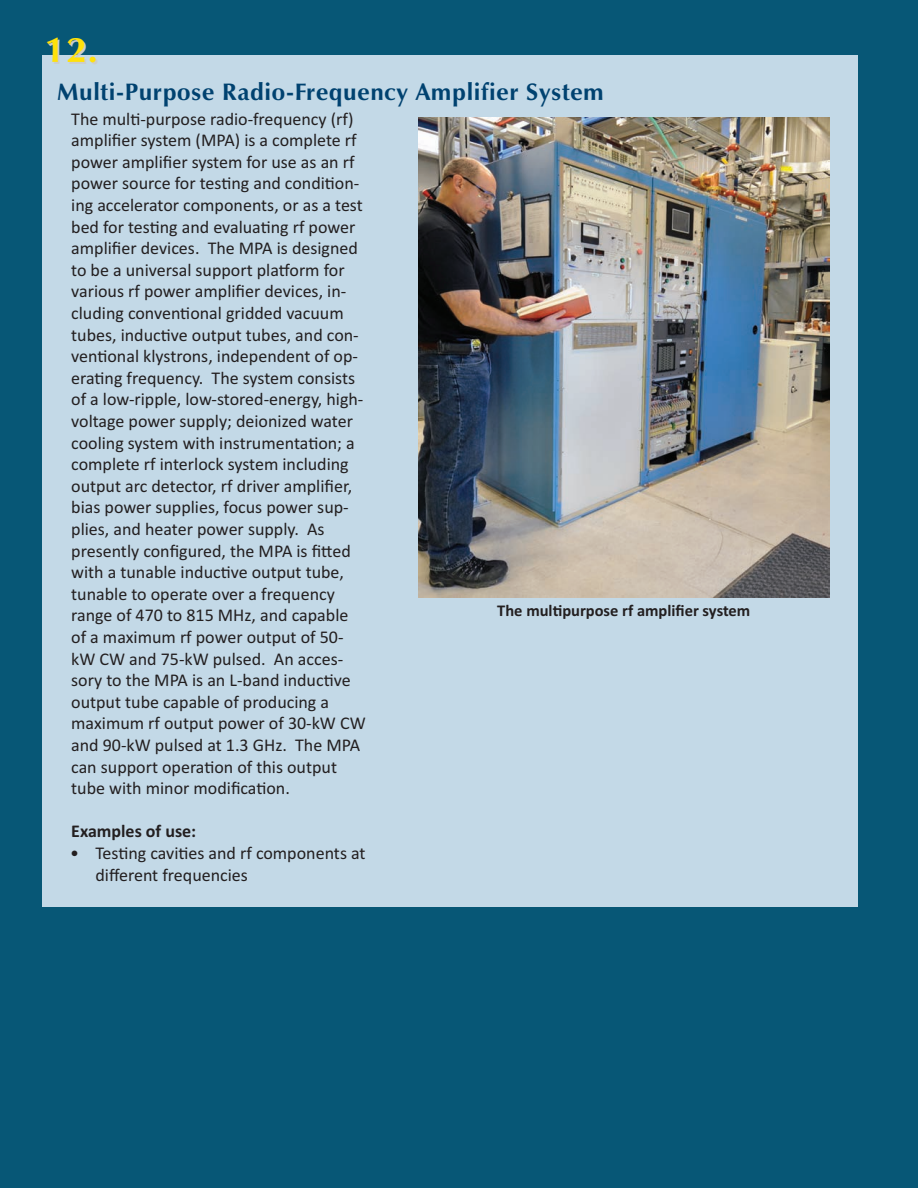
<style>
.page{position:relative;width:918px;height:1188px;background:#075776}
.page>*{position:absolute;margin:0;border:0;box-sizing:border-box;transform-origin:0 0}
.t1{font:700 36px "Zapf Humanist 601 BT";color:#ffe10a}
.t2{font:700 24px "Zapf Humanist 601 BT";letter-spacing:.025em;color:#004270}
.t3{font:18px/21.6px "Calibri";color:#231f20}
.t4{font:700 18px "Calibri";color:#231f20}
.t5{font:700 16.5px "Calibri";color:#231f20}
</style>
<div class="page">
<div style="left:42px;top:55px;width:815px;height:852px;background:#c3d9e7"></div>
<img style="left:419px;top:117px;width:410px;height:480px">
<h1 class="t1" style="left:45px;top:28px;width:54px">12.</h1>
<h2 class="t2" style="left:57px;top:78px;width:549px">Multi-Purpose Radio-Frequency Amplifier System</h2>
<p class="t3" style="left:71px;top:108px;width:296px">The multi-purpose radio-frequency (rf) amplifier system (MPA) is a complete rf power amplifier system for use as an rf power source for testing and condition&shy;ing accelerator components, or as a test bed for testing and evaluating rf power amplifier devices. The MPA is designed to be a universal support platform for various rf power amplifier devices, in&shy;cluding conventional gridded vacuum tubes, inductive output tubes, and con&shy;ventional klystrons, independent of op&shy;erating frequency. The system consists of a low-ripple, low-stored-energy, high&shy;voltage power supply; deionized water cooling system with instrumentation; a complete rf interlock system including output arc detector, rf driver amplifier, bias power supplies, focus power sup&shy;plies, and heater power supply. As presently configured, the MPA is fitted with a tunable inductive output tube, tunable to operate over a frequency range of 470 to 815 MHz, and capable of a maximum rf power output of 50- kW CW and 75-kW pulsed. An acces&shy;sory to the MPA is an L-band inductive output tube capable of producing a maximum rf output power of 30-kW CW and 90-kW pulsed at 1.3 GHz. The MPA can support operation of this output tube with minor modification.</p>
<p class="t4" style="left:71px;top:821px;width:127px">Examples of use:</p>
<p class="t3" style="left:95px;top:842px;width:272px;text-indent:-25px">• Testing cavities and rf components at different frequencies</p>
<p class="t5" style="left:497px;top:600px;width:255px">The multipurpose rf amplifier system</p>
</div>
